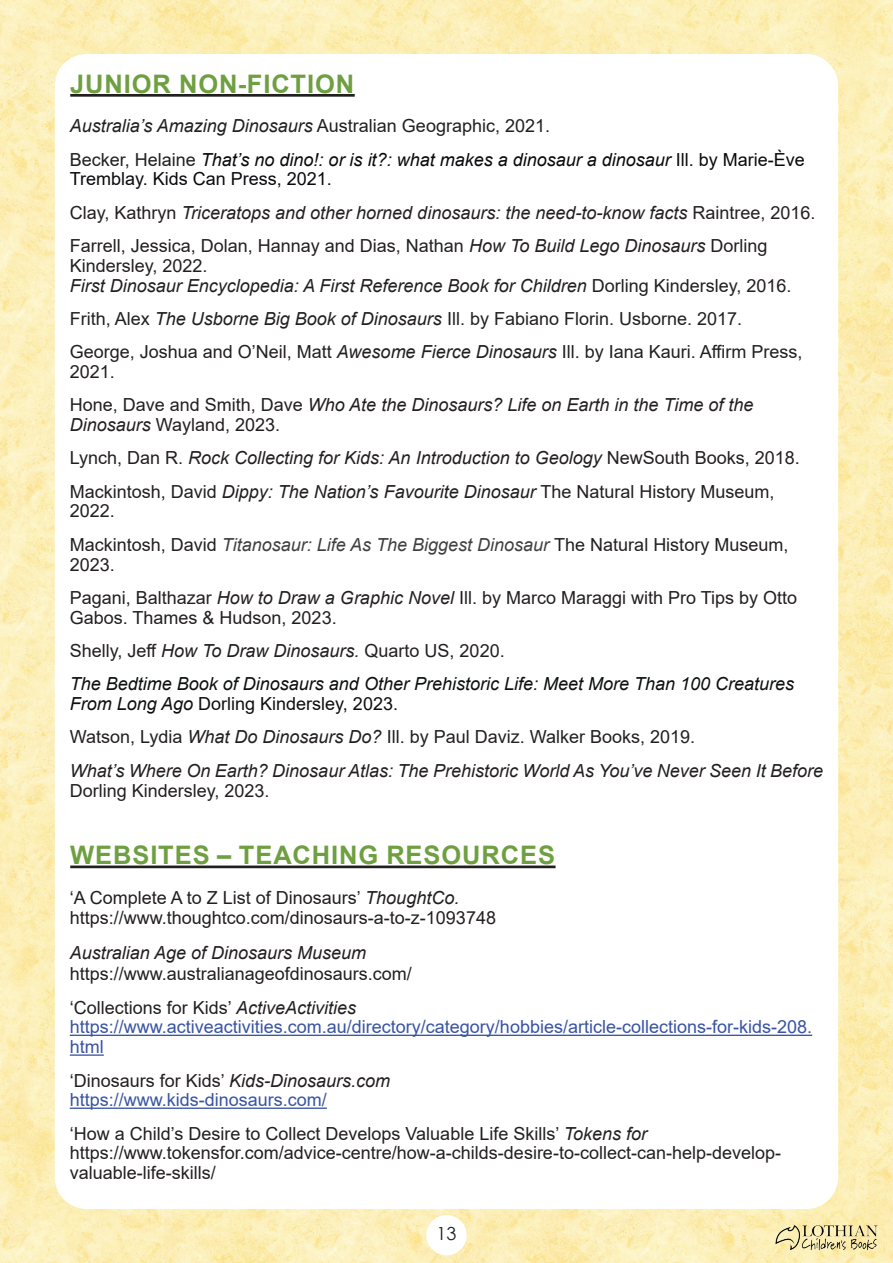
<style>
.page{position:relative;width:893px;height:1263px;background:#fff}
.page>*{position:absolute;margin:0;border:0;box-sizing:border-box;transform-origin:0 0}
.t1{font:700 25.5px "Arial";letter-spacing:.035em;color:#6e9f40}
.t2{font:italic 18px/33.3px "Arial";color:#231f20}
.t3{font:18px/33.3px "Arial";color:#231f20}
.t4{font:18px/19.8px "Arial";color:#3853a3}
.t5{font:italic 18px/33.3px "Arial";color:#0d100f}
.t6{font:italic 18px/33.3px "Arial";color:#0a090d}
.t7{font:18px "Century Gothic";color:#231f20}
.s1{color:#231f20}
.s2{font-style:normal;color:#231f20}
.s3{font-style:normal}
.s4{font-style:normal;color:#0a090d}
.s5{font-style:italic}
.s6{font-style:italic;color:#404040}
.s7{color:#0d100f}
.s8{font-style:normal;color:#0d100f}
.s9{font-style:italic;color:#231f20}
</style>
<div class="page">
<img style="left:0;top:0;width:893px;height:1263px">
<div style="left:55px;top:54px;width:783px;height:1155px;background:#fff;border-radius:32px"></div>
<div style="left:426px;top:1215px;width:41px;height:40px;background:#fff;border-radius:50%"></div>
<img style="left:774px;top:1216px;width:105px;height:45px">
<hr style="left:70px;top:94px;width:285px;height:3px;background:#231f20">
<hr style="left:70px;top:865px;width:486px;height:3px;background:#231f20">
<hr style="left:70px;top:1035px;width:742px;height:1px;background:#3853a3">
<hr style="left:70px;top:1054px;width:34px;height:2px;background:#3853a3">
<hr style="left:70px;top:1107px;width:257px;height:2px;background:#3853a3">
<h1 class="t1" style="left:70px;top:66px;width:285px">JUNIOR NON-FICTION</h1>
<p class="t6" style="left:70px;top:110px;width:737px"><span class="s1">Australia’s Amazing Dinosaurs</span> <span class="s2">Australian Geographic, 2021.<br>Becker, Helaine</span> That’s no dino!: or is it?: what makes a dinosaur a dinosaur <span class="s3">Ill. by Marie-Ève</span></p>
<p class="t2" style="left:70px;top:163px;width:747px"><span class="s4">Tremblay. Kids Can Press, 2021.<br></span><span class="s3">Clay, Kathryn</span> Triceratops and other horned dinosaurs: the need-to-know facts <span class="s3">Raintree, 2016.<br>Farrell, Jessica, Dolan, Hannay and Dias, Nathan</span> How To Build Lego Dinosaurs <span class="s3">Dorling</span></p>
<p class="t2" style="left:70px;top:256px;width:723px;line-height:19.8px"><span class="s3">Kindersley, 2022.<br></span>First Dinosaur Encyclopedia: A First Reference Book for Children <span class="s3">Dorling Kindersley, 2016.</span></p>
<p class="t3" style="left:70px;top:302px;width:734px">Frith, Alex <span class="s5">The Usborne Big Book of Dinosaurs</span> Ill. by Fabiano Florin. Usborne. 2017.<br>George, Joshua and O’Neil, Matt <span class="s5">Awesome Fierce Dinosaurs</span> Ill. by Iana Kauri. Affirm Press,</p>
<p class="t2" style="left:70px;top:355px;width:685px"><span class="s3">2021.<br>Hone, Dave and Smith, Dave</span> Who Ate the Dinosaurs? Life on Earth in the Time of the</p>
<p class="t2" style="left:70px;top:408px;width:732px">Dinosaurs <span class="s3">Wayland, 2023.<br>Lynch, Dan R.</span> Rock Collecting for Kids: An Introduction to Geology <span class="s3">NewSouth Books, 2018.<br>Mackintosh, David</span> Dippy: The Nation’s Favourite Dinosaur <span class="s3">The Natural History Museum,</span></p>
<p class="t3" style="left:70px;top:494px;width:720px">2022.<br>Mackintosh, David <span class="s6">Titanosaur: Life As The Biggest Dinosaur</span> The Natural History Museum,</p>
<p class="t3" style="left:70px;top:547px;width:729px">2023.<br>Pagani, Balthazar <span class="s5">How to Draw a Graphic Novel</span> Ill. by Marco Maraggi with Pro Tips by Otto</p>
<p class="t5" style="left:70px;top:601px;width:726px"><span class="s2">Gabos. Thames &amp; Hudson, 2023.<br>Shelly, Jeff</span> <span class="s1">How To Draw Dinosaurs.</span> <span class="s2">Quarto US, 2020.<br></span>The Bedtime Book of Dinosaurs and Other Prehistoric Life: Meet More Than 100 Creatures</p>
<p class="t2" style="left:70px;top:687px;width:755px"><span class="s7">From Long Ago</span> <span class="s8">Dorling Kindersley, 2023.<br></span><span class="s3">Watson, Lydia</span> What Do Dinosaurs Do? <span class="s3">Ill. by Paul Daviz. Walker Books, 2019.<br></span>What’s Where On Earth? Dinosaur Atlas: The Prehistoric World As You’ve Never Seen It Before</p>
<p class="t3" style="left:70px;top:773px;width:201px">Dorling Kindersley, 2023.</p>
<h1 class="t1" style="left:70px;top:837px;width:486px">WEBSITES – TEACHING RESOURCES</h1>
<p class="t3" style="left:70px;top:887px;width:428px;line-height:19.8px">‘A Complete A to Z List of Dinosaurs’ <span class="s5">ThoughtCo. </span>https://www.thoughtco.com/dinosaurs-a-to-z-1093748</p>
<p class="t2" style="left:70px;top:936px;width:298px">Australian Age of Dinosaurs Museum</p>
<p class="t3" style="left:70px;top:957px;width:344px">https://www.australianageofdinosaurs.com/ ‘Collections for Kids’ <span class="s5">ActiveActivities</span></p>
<p class="t4" style="left:70px;top:1017px;width:744px">https://www.activeactivities.com.au/directory/category/hobbies/article-collections-for-kids-208. html</p>
<p class="t4" style="left:70px;top:1070px;width:322px"><span class="s1">‘Dinosaurs for Kids’</span> <span class="s9">Kids-Dinosaurs.com </span>https://www.kids-dinosaurs.com/</p>
<p class="t3" style="left:70px;top:1123px;width:713px;line-height:19.8px">‘How a Child’s Desire to Collect Develops Valuable Life Skills’ <span class="s5">Tokens for </span>https://www.tokensfor.com/advice-centre/how-a-childs-desire-to-collect-can-help-develop&shy;valuable-life-skills/</p>
<p class="t7" style="left:436px;top:1221px;width:21px">13</p>
</div>
